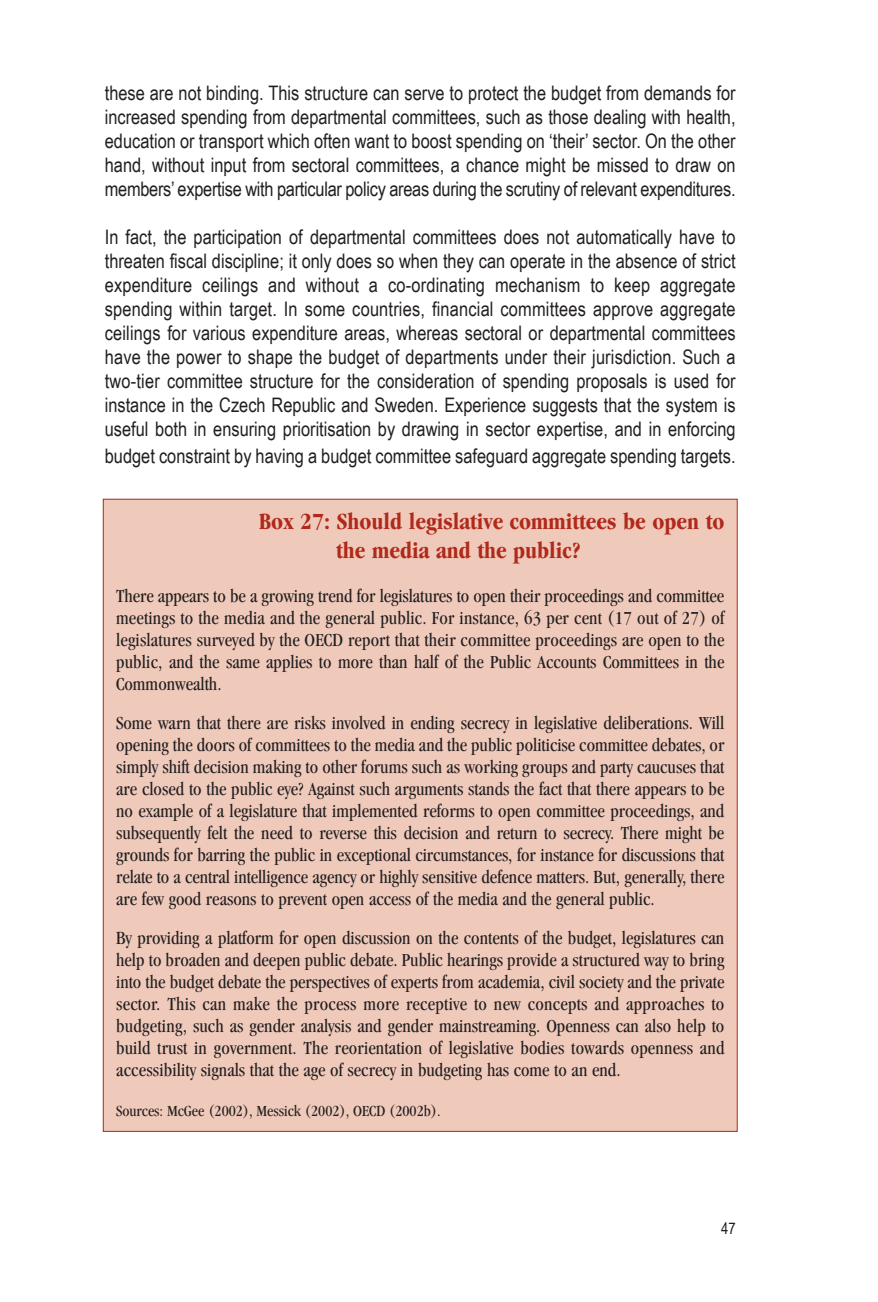
<style>
.page{position:relative;width:878px;height:1302px;background:#fff}
.page>*{position:absolute;margin:0;border:0;box-sizing:border-box;transform-origin:0 0}
.t1{font:700 condensed 24px/28.8px "Garamond";color:#b1291a}
.t2{font:20px/24px "Arial Narrow";color:#231f20;text-align:justify}
.t3{font:condensed 19px/22px "Garamond";color:#231f20;text-align:justify}
.t4{font:condensed 16px "Garamond";color:#231f20}
.t5{font:16px "Arial Narrow";color:#231f20}
</style>
<div class="page">
<div style="left:102px;top:498px;width:636px;height:634px;background:#efcabb"></div>
<p class="t2" style="left:105px;top:80px;width:632px">these are not binding. This structure can serve to protect the budget from demands for increased spending from departmental committees, such as those dealing with health, education or transport which often want to boost spending on ‘their’ sector. On the other hand, without input from sectoral committees, a chance might be missed to draw on members’ expertise with particular policy areas during the scrutiny of relevant expenditures.</p>
<p class="t2" style="left:105px;top:224px;width:632px">In fact, the participation of departmental committees does not automatically have to threaten fiscal discipline; it only does so when they can operate in the absence of strict expenditure ceilings and without a co-ordinating mechanism to keep aggregate spending within target. In some countries, financial committees approve aggregate ceilings for various expenditure areas, whereas sectoral or departmental committees have the power to shape the budget of departments under their jurisdiction. Such a two-tier committee structure for the consideration of spending proposals is used for instance in the Czech Republic and Sweden. Experience suggests that the system is useful both in ensuring prioritisation by drawing in sector expertise, and in enforcing</p>
<p class="t2" style="left:105px;top:443px;width:632px">budget constraint by having a budget committee safeguard aggregate spending targets.</p>
<p class="t1" style="left:336px;top:509px;width:390px;text-indent:-77px">Box 27: Should legislative committees be open to the media and the public?</p>
<p class="t3" style="left:116px;top:587px;width:610px">There appears to be a growing trend for legislatures to open their proceedings and committee meetings to the media and the general public. For instance, 63 per cent (17 out of 27) of legislatures surveyed by the OECD report that their committee proceedings are open to the public, and the same applies to more than half of the Public Accounts Committees in the Commonwealth.</p>
<p class="t3" style="left:116px;top:714px;width:610px">Some warn that there are risks involved in ending secrecy in legislative deliberations. Will opening the doors of committees to the media and the public politicise committee debates, or simply shift decision making to other forums such as working groups and party caucuses that are closed to the public eye? Against such arguments stands the fact that there appears to be no example of a legislature that implemented reforms to open committee proceedings, and subsequently felt the need to reverse this decision and return to secrecy. There might be grounds for barring the public in exceptional circumstances, for instance for discussions that relate to a central intelligence agency or highly sensitive defence matters. But, generally, there are few good reasons to prevent open access of the media and the general public.</p>
<p class="t3" style="left:116px;top:929px;width:610px">By providing a platform for open discussion on the contents of the budget, legislatures can help to broaden and deepen public debate. Public hearings provide a structured way to bring into the budget debate the perspectives of experts from academia, civil society and the private sector. This can make the process more receptive to new concepts and approaches to budgeting, such as gender analysis and gender mainstreaming. Openness can also help to build trust in government. The reorientation of legislative bodies towards openness and accessibility signals that the age of secrecy in budgeting has come to an end.</p>
<p class="t4" style="left:116px;top:1105px;width:326px">Sources: McGee (2002), Messick (2002), OECD (2002b).</p>
<p class="t5" style="left:721px;top:1219px;width:16px">47</p>
</div>
